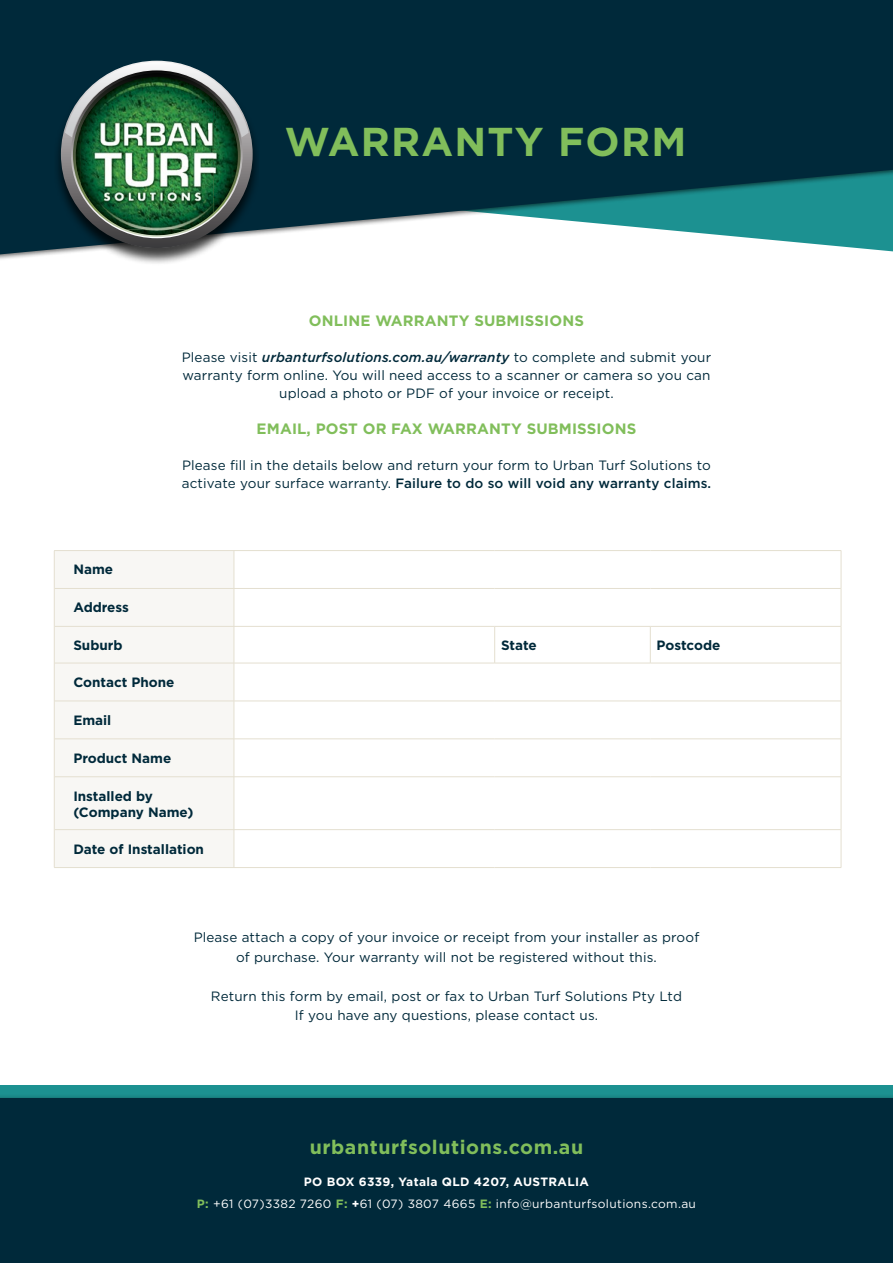
<style>
.page{position:relative;width:893px;height:1263px;background:#fff}
.page>*{position:absolute;margin:0;border:0;box-sizing:border-box;transform-origin:0 0}
.t1{font:700 40.2px "Gotham";letter-spacing:.03em;color:#81be5b}
.t2{font:700 19.5px "Gotham";letter-spacing:.03em;color:#81be5b}
.t3{font:700 15px "Gotham HTF";letter-spacing:.01em;color:#81be5b}
.t4{font:13.5px/18px "Gotham HTF";letter-spacing:.01em;color:#00293a;text-align:center}
.t5{font:700 13.5px/16.2px "Gotham HTF";color:#00293a}
.t6{font:12px/22.4px "Gotham HTF";letter-spacing:.03em;color:#fff;text-align:center}
.s1{font-weight:500;font-style:italic}
.s2{font-weight:500}
.s3{font-weight:700}
.s4{font-weight:700;color:#81be5b}
</style>
<div class="page">
<div style="left:0;top:1086px;width:893px;height:176px;background:#1c9191"></div>
<div style="left:0;top:1094px;width:893px;height:169px;background:#000;opacity:.6"></div>
<div style="left:0;top:1099px;width:893px;height:164px;background:#00293a"></div>
<svg style="left:0;top:0;width:893px;height:254px;fill:#00293a"></svg>
<div style="left:54px;top:61px;width:204px;height:204px;background:#000;opacity:.75"></div>
<svg style="left:61px;top:61px;width:192px;height:187px"></svg>
<img style="left:81px;top:77px;width:132px;height:152px">
<img style="left:213px;top:99px;width:25px;height:114px">
<img style="left:76px;top:128px;width:5px;height:56px">
<img style="left:126px;top:229px;width:61px;height:6px">
<div style="left:55px;top:551px;width:179px;height:316px;background:#f8f7f4"></div>
<hr style="left:54px;top:550px;width:180px;height:1px;background:#e4dfd0">
<hr style="left:234px;top:550px;width:261px;height:1px;background:#e4dfd0">
<hr style="left:495px;top:550px;width:155px;height:1px;background:#e4dfd0">
<hr style="left:650px;top:550px;width:191px;height:1px;background:#e4dfd0">
<hr style="left:54px;top:588px;width:180px;height:1px;background:#e4dfd0">
<hr style="left:234px;top:588px;width:261px;height:1px;background:#e4dfd0">
<hr style="left:495px;top:588px;width:155px;height:1px;background:#e4dfd0">
<hr style="left:650px;top:588px;width:191px;height:1px;background:#e4dfd0">
<hr style="left:54px;top:626px;width:180px;height:1px;background:#e4dfd0">
<hr style="left:234px;top:626px;width:261px;height:1px;background:#e4dfd0">
<hr style="left:495px;top:626px;width:155px;height:1px;background:#e4dfd0">
<hr style="left:650px;top:626px;width:191px;height:1px;background:#e4dfd0">
<hr style="left:54px;top:663px;width:180px;height:1px;background:#e4dfd0">
<hr style="left:234px;top:663px;width:261px;height:1px;background:#e4dfd0">
<hr style="left:495px;top:663px;width:155px;height:1px;background:#e4dfd0">
<hr style="left:650px;top:663px;width:191px;height:1px;background:#e4dfd0">
<hr style="left:54px;top:701px;width:180px;height:1px;background:#e4dfd0">
<hr style="left:234px;top:701px;width:261px;height:1px;background:#e4dfd0">
<hr style="left:495px;top:701px;width:155px;height:1px;background:#e4dfd0">
<hr style="left:650px;top:701px;width:191px;height:1px;background:#e4dfd0">
<hr style="left:54px;top:739px;width:180px;height:1px;background:#e4dfd0">
<hr style="left:234px;top:739px;width:261px;height:1px;background:#e4dfd0">
<hr style="left:495px;top:739px;width:155px;height:1px;background:#e4dfd0">
<hr style="left:650px;top:739px;width:191px;height:1px;background:#e4dfd0">
<hr style="left:54px;top:776px;width:180px;height:1px;background:#e4dfd0">
<hr style="left:234px;top:776px;width:261px;height:1px;background:#e4dfd0">
<hr style="left:495px;top:776px;width:155px;height:1px;background:#e4dfd0">
<hr style="left:650px;top:776px;width:191px;height:1px;background:#e4dfd0">
<hr style="left:54px;top:829px;width:180px;height:1px;background:#e4dfd0">
<hr style="left:234px;top:829px;width:261px;height:1px;background:#e4dfd0">
<hr style="left:495px;top:829px;width:155px;height:1px;background:#e4dfd0">
<hr style="left:650px;top:829px;width:191px;height:1px;background:#e4dfd0">
<hr style="left:54px;top:867px;width:180px;height:1px;background:#e4dfd0">
<hr style="left:234px;top:867px;width:261px;height:1px;background:#e4dfd0">
<hr style="left:495px;top:867px;width:155px;height:1px;background:#e4dfd0">
<hr style="left:650px;top:867px;width:191px;height:1px;background:#e4dfd0">
<hr style="left:54px;top:551px;width:1px;height:37px;background:#e4dfd0">
<hr style="left:234px;top:551px;width:1px;height:37px;background:#e4dfd0">
<hr style="left:841px;top:551px;width:1px;height:37px;background:#e4dfd0">
<hr style="left:54px;top:588px;width:1px;height:38px;background:#e4dfd0">
<hr style="left:234px;top:589px;width:1px;height:37px;background:#e4dfd0">
<hr style="left:841px;top:588px;width:1px;height:38px;background:#e4dfd0">
<hr style="left:54px;top:626px;width:1px;height:37px;background:#e4dfd0">
<hr style="left:234px;top:626px;width:1px;height:37px;background:#e4dfd0">
<hr style="left:494px;top:626px;width:1px;height:37px;background:#e4dfd0">
<hr style="left:650px;top:626px;width:1px;height:37px;background:#e4dfd0">
<hr style="left:841px;top:626px;width:1px;height:37px;background:#e4dfd0">
<hr style="left:54px;top:663px;width:1px;height:38px;background:#e4dfd0">
<hr style="left:234px;top:663px;width:1px;height:38px;background:#e4dfd0">
<hr style="left:841px;top:663px;width:1px;height:38px;background:#e4dfd0">
<hr style="left:54px;top:701px;width:1px;height:38px;background:#e4dfd0">
<hr style="left:234px;top:701px;width:1px;height:38px;background:#e4dfd0">
<hr style="left:841px;top:701px;width:1px;height:38px;background:#e4dfd0">
<hr style="left:54px;top:739px;width:1px;height:38px;background:#e4dfd0">
<hr style="left:234px;top:739px;width:1px;height:37px;background:#e4dfd0">
<hr style="left:841px;top:739px;width:1px;height:38px;background:#e4dfd0">
<hr style="left:54px;top:777px;width:1px;height:53px;background:#e4dfd0">
<hr style="left:234px;top:777px;width:1px;height:52px;background:#e4dfd0">
<hr style="left:841px;top:777px;width:1px;height:53px;background:#e4dfd0">
<hr style="left:54px;top:830px;width:1px;height:37px;background:#e4dfd0">
<hr style="left:234px;top:830px;width:1px;height:37px;background:#e4dfd0">
<hr style="left:841px;top:830px;width:1px;height:37px;background:#e4dfd0">
<h1 class="t1" style="left:285px;top:115px;width:403px">WARRANTY FORM</h1>
<p class="t3" style="left:309px;top:312px;width:277px">ONLINE WARRANTY SUBMISSIONS</p>
<p class="t4" style="left:182px;top:348px;width:531px">Please visit <span class="s1">urbanturfsolutions.com.au/warranty</span> to complete and submit your warranty form online. You will need access to a scanner or camera so you can upload a photo or PDF of your invoice or receipt.</p>
<p class="t3" style="left:257px;top:420px;width:381px">EMAIL, POST OR FAX WARRANTY SUBMISSIONS</p>
<p class="t4" style="left:182px;top:456px;width:531px;text-align:left">Please fill in the details below and return your form to Urban Turf Solutions to activate your surface warranty. <span class="s2">Failure to do so will void any warranty claims.</span></p>
<p class="t5" style="left:73px;top:561px;width:41px">Name</p>
<p class="t5" style="left:73px;top:599px;width:57px">Address</p>
<p class="t5" style="left:73px;top:637px;width:51px">Suburb</p>
<p class="t5" style="left:501px;top:637px;width:37px">State</p>
<p class="t5" style="left:657px;top:637px;width:65px">Postcode</p>
<p class="t5" style="left:73px;top:674px;width:103px">Contact Phone</p>
<p class="t5" style="left:73px;top:712px;width:40px">Email</p>
<p class="t5" style="left:73px;top:749px;width:100px">Product Name</p>
<p class="t5" style="left:73px;top:787px;width:122px">Installed by (Company Name)</p>
<p class="t5" style="left:73px;top:840px;width:132px">Date of Installation</p>
<p class="t4" style="left:194px;top:928px;width:507px;line-height:19.5px">Please attach a copy of your invoice or receipt from your installer as proof of purchase. Your warranty will not be registered without this.</p>
<p class="t4" style="left:211px;top:986px;width:472px;line-height:19.5px">Return this form by email, post or fax to Urban Turf Solutions Pty Ltd<br>If you have any questions, please contact us.</p>
<h2 class="t2" style="left:310px;top:1134px;width:275px">urbanturfsolutions.com.au</h2>
<p class="t6" style="left:197px;top:1170px;width:501px"><span class="s3">PO BOX 6339, Yatala QLD 4207, AUSTRALIA<br></span><span class="s4">P:</span> +61 (07)3382 7260 <span class="s4">F:</span> <span class="s3">+</span>61 (07) 3807 4665 <span class="s4">E:</span> info@urbanturfsolutions.com.au</p>
</div>
